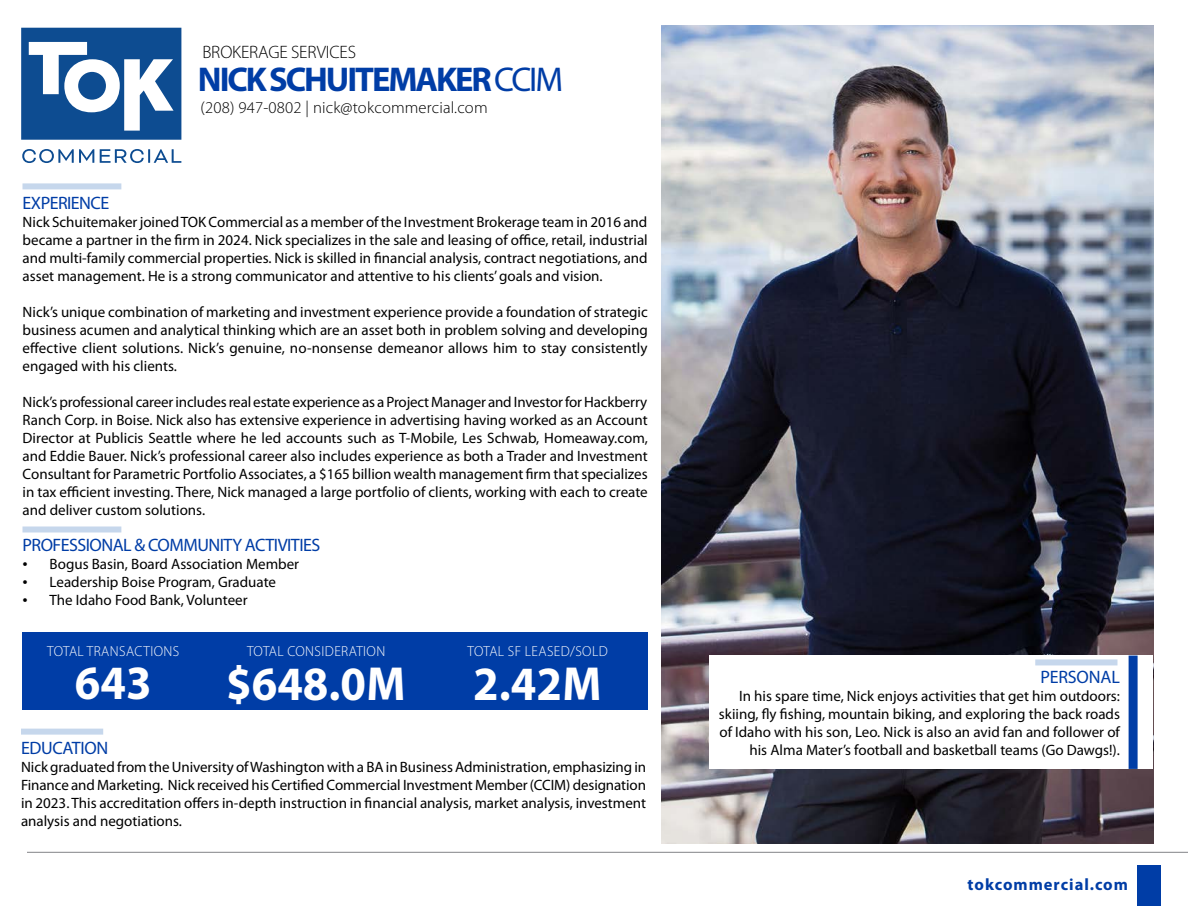
<style>
.page{position:relative;width:1188px;height:918px;background:#fff}
.page>*{position:absolute;margin:0;border:0;box-sizing:border-box;transform-origin:0 0}
.t1{font:700 48px "Myriad Pro";color:#fff;scale:.96 1}
.t2{font:700 34.5px "Myriad Pro";letter-spacing:-.06em;color:#003da6}
.t3{font:18px "Myriad Pro";letter-spacing:-.03em;color:#003da6}
.t4{font:300 18px "Myriad Pro";letter-spacing:-.01em;color:#000}
.t5{font:18px "Myriad Pro";letter-spacing:-.01em;color:#003da6}
.t6{font:300 16.5px "Myriad Pro";letter-spacing:.01em;color:#000}
.t7{font:700 16.5px "Myriad Pro";letter-spacing:.06em;color:#003da6}
.t8{font:15px/18px "Myriad Pro";color:#000;text-align:justify}
.t9{font:300 14.55px "Myriad Pro";letter-spacing:.03em;color:#fff;scale:.96 1}
.s1{font-weight:400}
.s2{font-family:"Times New Roman"}
</style>
<div class="page">
<img style="left:662px;top:25px;width:491px;height:818px">
<hr style="left:27px;top:852px;width:1161px;height:1px;background:#828487">
<div style="left:1137px;top:865px;width:24px;height:40px;background:#003da6"></div>
<svg style="left:22px;top:149px;width:72px;height:14px"></svg>
<svg style="left:100px;top:149px;width:81px;height:14px"></svg>
<svg style="left:21px;top:28px;width:160px;height:112px"></svg>
<div style="left:710px;top:656px;width:443px;height:113px;background:#fff"></div>
<div style="left:1129px;top:656px;width:9px;height:113px;background:#003da6"></div>
<div style="left:22px;top:633px;width:626px;height:77px;background:#003da6"></div>
<div style="left:22px;top:183px;width:99px;height:6px;background:#c6d7ec"></div>
<div style="left:21px;top:729px;width:82px;height:6px;background:#c6d7ec"></div>
<div style="left:1035px;top:659px;width:82px;height:6px;background:#c6d7ec"></div>
<div style="left:22px;top:526px;width:99px;height:6px;background:#c6d7ec"></div>
<p class="t4" style="left:202px;top:42px;width:155px">BROKERAGE SERVICES</p>
<h2 class="t2" style="left:198px;top:60px;width:367px">NICK SCHUITEMAKER <span class="s1">CCIM</span></h2>
<p class="t6" style="left:201px;top:98px;width:289px">(208) 947-0802 | nick@tokcommercial.com</p>
<p class="t3" style="left:23px;top:193px;width:88px">EXPERIENCE</p>
<p class="t8" style="left:23px;top:213px;width:627px">Nick Schuitemaker joined TOK Commercial as a member of the Investment Brokerage team in 2016 and became a partner in the firm in 2024. Nick specializes in the sale and leasing of office, retail, industrial and multi-family commercial properties. Nick is skilled in financial analysis, contract negotiations, and asset management. He is a strong communicator and attentive to his clients’ goals and vision.</p>
<p class="t8" style="left:23px;top:303px;width:627px">Nick’s unique combination of marketing and investment experience provide a foundation of strategic business acumen and analytical thinking which are an asset both in problem solving and developing effective client solutions. Nick’s genuine, no-nonsense demeanor allows him to stay consistently engaged with his clients.</p>
<p class="t8" style="left:23px;top:393px;width:627px">Nick’s professional career includes real estate experience as a Project Manager and Investor for Hackberry Ranch Corp. in Boise. Nick also has extensive experience in advertising having worked as an Account Director at Publicis Seattle where he led accounts such as T-Mobile, Les Schwab, Homeaway.com, and Eddie Bauer. Nick’s professional career also includes experience as both a Trader and Investment Consultant for Parametric Portfolio Associates, a $165 billion wealth management firm that specializes in tax efficient investing. There, Nick managed a large portfolio of clients, working with each to create and deliver custom solutions.</p>
<p class="t3" style="left:23px;top:535px;width:299px">PROFESSIONAL &amp; COMMUNITY ACTIVITIES</p>
<p class="t8" style="left:23px;top:555px;width:278px"><span class="s2">•</span> Bogus Basin, Board Association Member</p>
<p class="t8" style="left:23px;top:573px;width:255px"><span class="s2">•</span> Leadership Boise Program, Graduate</p>
<p class="t8" style="left:23px;top:591px;width:226px"><span class="s2">•</span> The Idaho Food Bank, Volunteer</p>
<p class="t9" style="left:47px;top:643px;width:139px">TOTAL TRANSACTIONS</p>
<h1 class="t1" style="left:75px;top:656px;width:81px">643</h1>
<p class="t9" style="left:247px;top:643px;width:146px">TOTAL CONSIDERATION</p>
<h1 class="t1" style="left:226px;top:657px;width:188px">$648.0M</h1>
<p class="t9" style="left:468px;top:643px;width:148px">TOTAL SF LEASED/SOLD</p>
<h1 class="t1" style="left:473px;top:657px;width:135px">2.42M</h1>
<p class="t3" style="left:21px;top:738px;width:89px">EDUCATION</p>
<p class="t8" style="left:21px;top:758px;width:627px">Nick graduated from the University of Washington with a BA in Business Administration, emphasizing in Finance and Marketing. Nick received his Certified Commercial Investment Member (CCIM) designation in 2023. This accreditation offers in-depth instruction in financial analysis, market analysis, investment analysis and negotiations.</p>
<p class="t5" style="left:1040px;top:667px;width:81px">PERSONAL</p>
<p class="t8" style="left:719px;top:687px;width:403px;text-align:right">In his spare time, Nick enjoys activities that get him outdoors: skiing, fly fishing, mountain biking, and exploring the back roads of Idaho with his son, Leo. Nick is also an avid fan and follower of his Alma Mater’s football and basketball teams (Go Dawgs!).</p>
<p class="t7" style="left:968px;top:875px;width:162px">tokcommercial.com</p>
</div>
